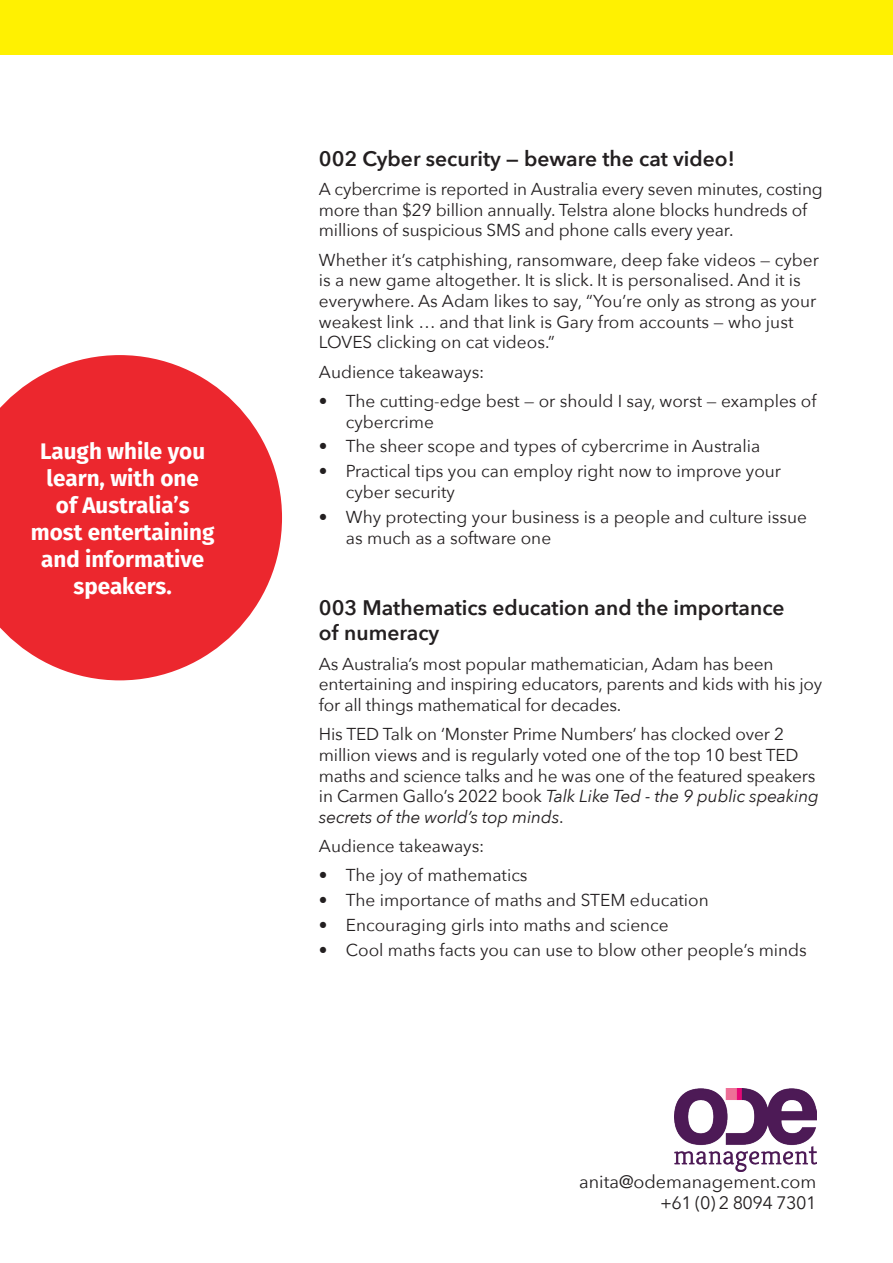
<style>
.page{position:relative;width:893px;height:1263px;background:#fff}
.page>*{position:absolute;margin:0;border:0;box-sizing:border-box;transform-origin:0 0}
.t1{font:700 22.5px/27px "Fira Sans";color:#fff;text-align:center}
.t2{font:600 21px/25.2px "Avenir Next";color:#231f20}
.t3{font:18px "Avenir Next";color:#201d1e}
.t4{font:18px "Avenir Next";letter-spacing:-.03em;color:#231f20}
.t5{font:17.25px/20.7px "Avenir Next";color:#231f20}
.s1{font-style:italic}
</style>
<div class="page">
<img style="left:674px;top:1089px;width:142px;height:82px">
<div style="left:0;top:0;width:893px;height:54px;background:#fff101"></div>
<svg style="left:0;top:355px;width:282px;height:325px;fill:#ec272e"></svg>
<h1 class="t1" style="left:31px;top:436px;width:185px">Laugh while you learn, with one<br>of Australia’s most entertaining and informative speakers.</h1>
<p class="t2" style="left:319px;top:145px;width:417px">002 Cyber security — beware the cat video!</p>
<p class="t5" style="left:319px;top:178px;width:505px">A cybercrime is reported in Australia every seven minutes, costing more than $29 billion annually. Telstra alone blocks hundreds of millions of suspicious SMS and phone calls every year.</p>
<p class="t5" style="left:319px;top:248px;width:502px">Whether it’s catphishing, ransomware, deep fake videos — cyber is a new game altogether. It is slick. It is personalised. And it is everywhere. As Adam likes to say, “You’re only as strong as your weakest link … and that link is Gary from accounts — who just LOVES clicking on cat videos.”</p>
<p class="t5" style="left:319px;top:360px;width:167px">Audience takeaways:</p>
<p class="t5" style="left:346px;top:390px;width:472px;text-indent:-27px">• The cutting-edge best — or should I say, worst — examples of cybercrime</p>
<p class="t5" style="left:319px;top:435px;width:443px">• The sheer scope and types of cybercrime in Australia</p>
<p class="t5" style="left:346px;top:460px;width:437px;text-indent:-27px">• Practical tips you can employ right now to improve your cyber security</p>
<p class="t5" style="left:346px;top:506px;width:463px;text-indent:-27px">• Why protecting your business is a people and culture issue as much as a software one</p>
<p class="t2" style="left:319px;top:595px;width:467px">003 Mathematics education and the importance of numeracy</p>
<p class="t5" style="left:319px;top:652px;width:505px">As Australia’s most popular mathematician, Adam has been entertaining and inspiring educators, parents and kids with his joy for all things mathematical for decades.</p>
<p class="t5" style="left:319px;top:723px;width:501px">His TED Talk on ‘Monster Prime Numbers’ has clocked over 2 million views and is regularly voted one of the top 10 best TED maths and science talks and he was one of the featured speakers in Carmen Gallo’s 2022 book <span class="s1">Talk Like Ted - the 9 public speaking secrets of the world’s top minds</span>.</p>
<p class="t5" style="left:319px;top:835px;width:167px">Audience takeaways:</p>
<p class="t5" style="left:319px;top:864px;width:210px">• The joy of mathematics</p>
<p class="t5" style="left:319px;top:889px;width:391px">• The importance of maths and STEM education</p>
<p class="t5" style="left:319px;top:914px;width:351px">• Encouraging girls into maths and science</p>
<p class="t5" style="left:319px;top:939px;width:489px">• Cool maths facts you can use to blow other people’s minds</p>
<p class="t3" style="left:579px;top:1166px;width:239px">anita@odemanagement.com</p>
<p class="t4" style="left:660px;top:1188px;width:158px">+61 (0) 2 8094 7301</p>
</div>
